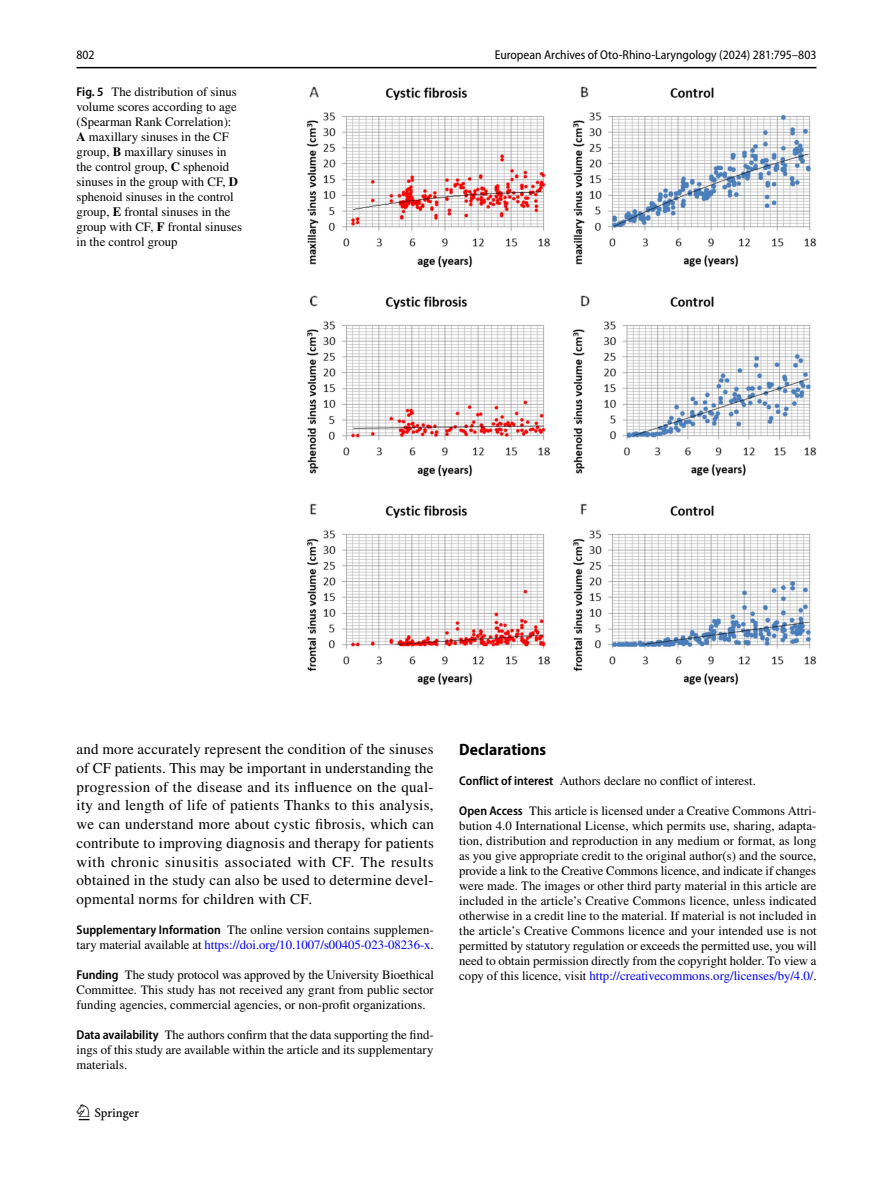
<style>
.page{position:relative;width:893px;height:1187px;background:#fff}
.page>*{position:absolute;margin:0;border:0;box-sizing:border-box;transform-origin:0 0}
.t1{font:22.5px "Springnew Regular 2";color:#000}
.t2{font:700 semi-condensed 16.5px "Myriad Pro";letter-spacing:.005em;color:#000}
.t3{font:15px/18.8px "STIX";letter-spacing:.02em;color:#000;text-align:justify}
.t4{font:12.75px/15px "STIX";color:#000;text-align:justify}
.t5{font:semi-condensed 12.75px "Myriad Pro";color:#000}
.s1{font-family:"Myriad Pro";font-weight:600;font-stretch:semi-condensed}
.s2{font-weight:700}
.s3{color:#00f}
</style>
<div class="page">
<hr style="left:77px;top:67px;width:739px;height:1px;background:#000">
<img style="left:306px;top:87px;width:510px;height:597px">
<p class="t5" style="left:77px;top:48px;width:20px">802</p>
<p class="t5" style="left:495px;top:48px;width:323px">European Archives of Oto-Rhino-Laryngology (2024) 281:795–803</p>
<p class="t4" style="left:77px;top:85px;width:167px;text-align:left"><span class="s1">Fig. 5</span> The distribution of sinus volume scores according to age (Spearman Rank Correlation):<br><span class="s2">A</span> maxillary sinuses in the CF group, <span class="s2">B</span> maxillary sinuses in the control group, <span class="s2">C</span> sphenoid sinuses in the group with CF, <span class="s2">D </span>sphenoid sinuses in the control group, <span class="s2">E</span> frontal sinuses in the group with CF, <span class="s2">F</span> frontal sinuses in the control group</p>
<p class="t3" style="left:77px;top:740px;width:359px">and more accurately represent the condition of the sinuses of CF patients. This may be important in understanding the progression of the disease and its influence on the qual‑ ity and length of life of patients Thanks to this analysis, we can understand more about cystic fibrosis, which can contribute to improving diagnosis and therapy for patients with chronic sinusitis associated with CF. The results obtained in the study can also be used to determine devel‑ opmental norms for children with CF.</p>
<p class="t4" style="left:77px;top:923px;width:359px"><span class="s1">Supplementary Information</span> The online version contains supplemen‑ tary material available at <span class="s3">https://doi.org/10.1007/s00405- 023- 08236-x</span>.</p>
<p class="t4" style="left:77px;top:968px;width:359px"><span class="s1">Funding</span> The study protocol was approved by the University Bioethical Committee. This study has not received any grant from public sector funding agencies, commercial agencies, or non-profit organizations.</p>
<p class="t4" style="left:77px;top:1028px;width:359px"><span class="s1">Data availability</span> The authors confirm that the data supporting the find‑ ings of this study are available within the article and its supplementary materials.</p>
<h1 class="t1" style="left:79px;top:1104px;width:62px">1 3</h1>
<p class="t2" style="left:459px;top:740px;width:88px">Declarations</p>
<p class="t4" style="left:459px;top:774px;width:298px"><span class="s1">Conflict of interest</span> Authors declare no conflict of interest.</p>
<p class="t4" style="left:459px;top:804px;width:359px"><span class="s1">Open Access</span> This article is licensed under a Creative Commons Attri‑ bution 4.0 International License, which permits use, sharing, adapta‑ tion, distribution and reproduction in any medium or format, as long as you give appropriate credit to the original author(s) and the source, provide a link to the Creative Commons licence, and indicate if changes were made. The images or other third party material in this article are included in the article’s Creative Commons licence, unless indicated otherwise in a credit line to the material. If material is not included in the article’s Creative Commons licence and your intended use is not permitted by statutory regulation or exceeds the permitted use, you will need to obtain permission directly from the copyright holder. To view a copy of this licence, visit <span class="s3">http://creativecommons.org/licenses/by/4.0/</span>.</p>
</div>
